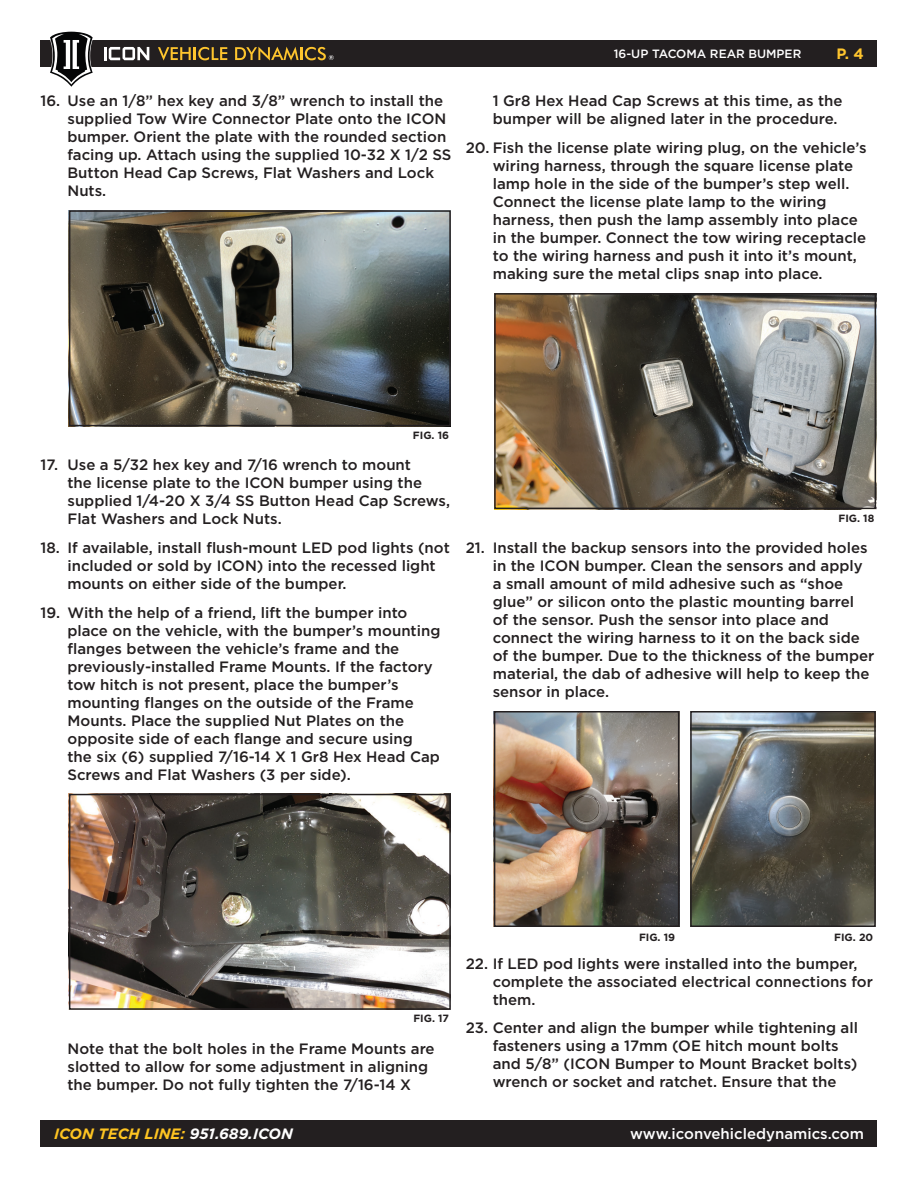
<style>
.page{position:relative;width:918px;height:1188px;background:#fff}
.page>*{position:absolute;margin:0;border:0;box-sizing:border-box;transform-origin:0 0}
.t1{font:500 15px/18px "Gotham";color:#231f20}
.t2{font:500 15px "Gotham";color:#fff}
.t3{font:italic 700 15px "Gotham";color:#fec422}
.t4{font:700 15px "Gotham";color:#fec52e}
.t5{font:500 12px "Gotham";color:#fff}
.t6{font:700 10.5px "Gotham";color:#231f20}
.s1{color:#fff}
</style>
<div class="page">
<div style="left:40px;top:40px;width:838px;height:28px;background:#231f20"></div>
<div style="left:40px;top:1120px;width:838px;height:28px;background:#231f20"></div>
<svg style="left:49px;top:31px;width:45px;height:56px"></svg>
<svg style="left:104px;top:47px;width:45px;height:13px"></svg>
<svg style="left:158px;top:47px;width:69px;height:14px"></svg>
<svg style="left:235px;top:47px;width:99px;height:14px"></svg>
<img style="left:72px;top:213px;width:376px;height:210px">
<div style="left:69px;top:210px;width:382px;height:216px;border:2px solid #231f20"></div>
<img style="left:72px;top:797px;width:376px;height:210px">
<div style="left:69px;top:794px;width:382px;height:216px;border:2px solid #231f20"></div>
<img style="left:497px;top:296px;width:376px;height:210px">
<div style="left:494px;top:293px;width:382px;height:216px;border:2px solid #231f20"></div>
<img style="left:497px;top:714px;width:179px;height:210px">
<div style="left:494px;top:711px;width:185px;height:216px;border:2px solid #231f20"></div>
<img style="left:693px;top:714px;width:180px;height:210px">
<div style="left:690px;top:711px;width:186px;height:216px;border:2px solid #231f20"></div>
<p class="t1" style="left:68px;top:92px;width:385px;text-indent:-27px">16. Use an 1/8” hex key and 3/8” wrench to install the supplied Tow Wire Connector Plate onto the ICON bumper. Orient the plate with the rounded section facing up. Attach using the supplied 10-32 X 1/2 SS Button Head Cap Screws, Flat Washers and Lock Nuts.</p>
<p class="t5" style="left:614px;top:46px;width:189px">16-UP TACOMA REAR BUMPER</p>
<p class="t4" style="left:836px;top:44px;width:29px">P. 4</p>
<p class="t1" style="left:493px;top:92px;width:351px">1 Gr8 Hex Head Cap Screws at this time, as the bumper will be aligned later in the procedure.</p>
<p class="t1" style="left:493px;top:139px;width:376px;text-indent:-27px">20. Fish the license plate wiring plug, on the vehicle’s wiring harness, through the square license plate lamp hole in the side of the bumper’s step well.<br>Connect the license plate lamp to the wiring harness, then push the lamp assembly into place in the bumper. Connect the tow wiring receptacle to the wiring harness and push it into it’s mount, making sure the metal clips snap into place.</p>
<p class="t6" style="left:413px;top:428px;width:38px">Fig. 16</p>
<p class="t1" style="left:68px;top:456px;width:384px;text-indent:-27px">17. Use a 5/32 hex key and 7/16 wrench to mount<br>the license plate to the ICON bumper using the supplied 1/4-20 X 3/4 SS Button Head Cap Screws, Flat Washers and Lock Nuts.</p>
<p class="t1" style="left:68px;top:539px;width:384px;text-indent:-27px">18. If available, install flush-mount LED pod lights (not included or sold by ICON) into the recessed light mounts on either side of the bumper.</p>
<p class="t1" style="left:68px;top:604px;width:374px;text-indent:-27px">19. With the help of a friend, lift the bumper into place on the vehicle, with the bumper’s mounting flanges between the vehicle’s frame and the previously-installed Frame Mounts. If the factory tow hitch is not present, place the bumper’s mounting flanges on the outside of the Frame Mounts. Place the supplied Nut Plates on the opposite side of each flange and secure using the six (6) supplied 7/16-14 X 1 Gr8 Hex Head Cap Screws and Flat Washers (3 per side).</p>
<p class="t6" style="left:839px;top:511px;width:37px">Fig. 18</p>
<p class="t1" style="left:493px;top:539px;width:383px;text-indent:-27px">21. Install the backup sensors into the provided holes in the ICON bumper. Clean the sensors and apply a small amount of mild adhesive such as “shoe glue” or silicon onto the plastic mounting barrel<br>of the sensor. Push the sensor into place and connect the wiring harness to it on the back side of the bumper. Due to the thickness of the bumper material, the dab of adhesive will help to keep the sensor in place.</p>
<p class="t6" style="left:413px;top:1012px;width:37px">Fig. 17</p>
<p class="t1" style="left:68px;top:1039px;width:369px">Note that the bolt holes in the Frame Mounts are slotted to allow for some adjustment in aligning the bumper. Do not fully tighten the 7/16-14 X</p>
<p class="t6" style="left:639px;top:930px;width:38px">Fig. 19</p>
<p class="t6" style="left:834px;top:930px;width:41px">Fig. 20</p>
<p class="t1" style="left:493px;top:954px;width:382px;text-indent:-27px">22. If LED pod lights were installed into the bumper, complete the associated electrical connections for them.</p>
<p class="t1" style="left:493px;top:1019px;width:367px;text-indent:-27px">23. Center and align the bumper while tightening all fasteners using a 17mm (OE hitch mount bolts and 5/8” (ICON Bumper to Mount Bracket bolts) wrench or socket and ratchet. Ensure that the</p>
<p class="t3" style="left:54px;top:1124px;width:240px">ICON TECH LINE: <span class="s1">951.689.ICON</span></p>
<p class="t2" style="left:630px;top:1124px;width:235px">www.iconvehicledynamics.com</p>
</div>
